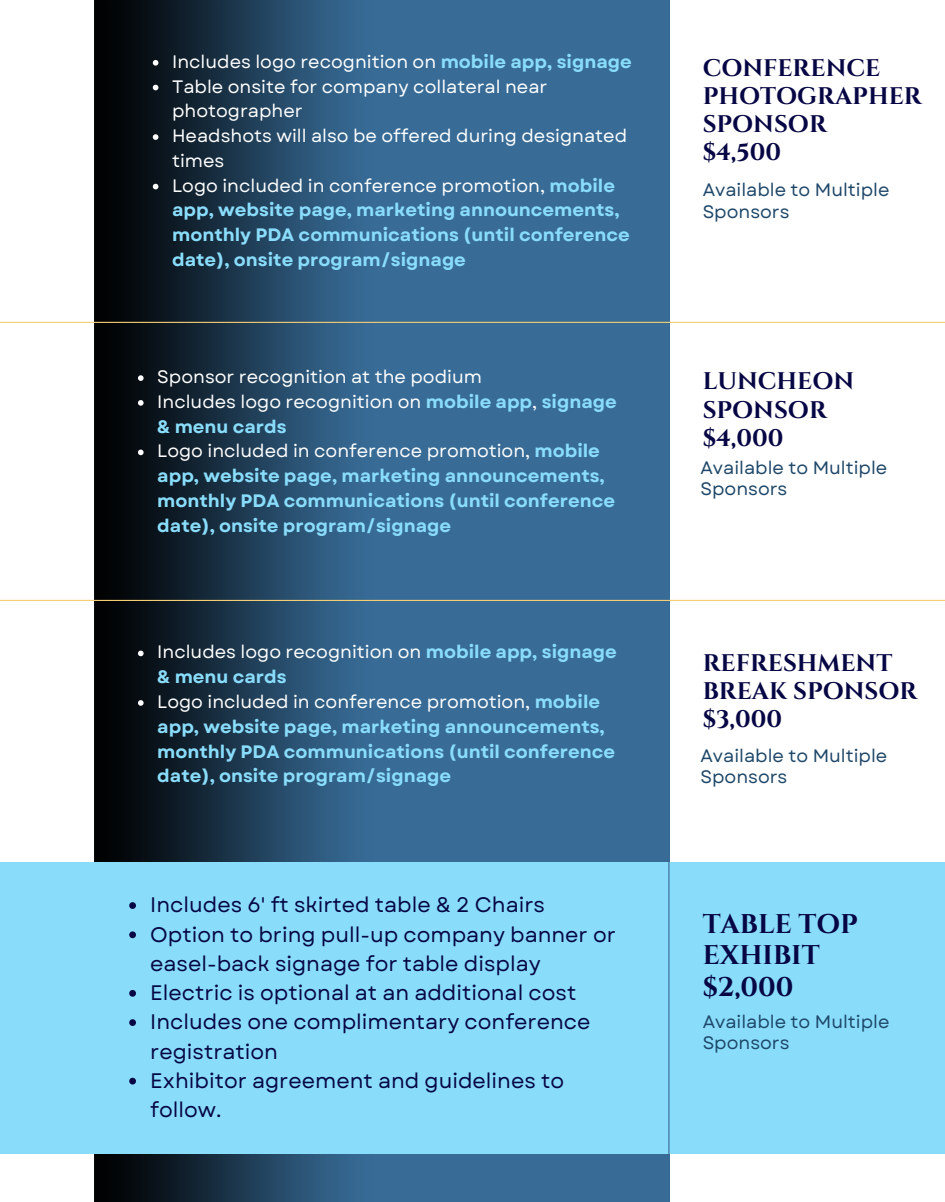
<style>
.page{position:relative;width:945px;height:1202px;background:#fff}
.page>*{position:absolute;margin:0;border:0;box-sizing:border-box;transform-origin:0 0}
.t1{font:700 27px/31.5px "Cinzel";color:#060644}
.t2{font:700 24px/28.2px "Cinzel";color:#060644}
.t3{font:21px/29.2px "Garet";color:#060644}
.t4{font:700 18px/24.8px "Garet";color:#89ddfb}
.t5{font:18px/24.8px "Garet";color:#fff}
.t6{font:18px/21.3px "Garet";color:#1e4769}
.s1{font-weight:700;color:#89ddfb}
.s2{font-weight:400;color:#fff}
</style>
<div class="page">
<img style="left:95px;top:0;width:619px;height:1201px">
<svg style="left:138px;top:375px;width:6px;height:6px"></svg>
<svg style="left:138px;top:400px;width:6px;height:6px"></svg>
<svg style="left:138px;top:449px;width:6px;height:6px"></svg>
<svg style="left:138px;top:650px;width:6px;height:6px"></svg>
<svg style="left:138px;top:700px;width:6px;height:5px"></svg>
<div style="left:0;top:862px;width:945px;height:291px;background:#89ddfb"></div>
<svg style="left:129px;top:902px;width:7px;height:7px"></svg>
<svg style="left:129px;top:931px;width:7px;height:7px"></svg>
<svg style="left:129px;top:990px;width:7px;height:6px"></svg>
<svg style="left:129px;top:1019px;width:7px;height:7px"></svg>
<svg style="left:129px;top:1077px;width:7px;height:7px"></svg>
<hr style="left:668px;top:813px;width:2px;height:388px;background:#386c97">
<hr style="left:0;top:600px;width:945px;height:1px;background:#f3cd74">
<svg style="left:153px;top:60px;width:5px;height:6px"></svg>
<svg style="left:153px;top:85px;width:5px;height:5px"></svg>
<svg style="left:153px;top:134px;width:5px;height:6px"></svg>
<svg style="left:153px;top:184px;width:5px;height:5px"></svg>
<hr style="left:0;top:322px;width:945px;height:1px;background:#f3cd74">
<p class="t5" style="left:172px;top:49px;width:461px">Includes logo recognition on <span class="s1">mobile app, signage</span></p>
<p class="t5" style="left:172px;top:74px;width:377px">Table onsite for company collateral near photographer</p>
<h1 class="t5" style="left:172px;top:123px;width:457px">Headshots will also be offered during designated times</h1>
<p class="t4" style="left:172px;top:173px;width:459px"><span class="s2">Logo included in conference promotion,</span> mobile app, website page, marketing announcements, monthly PDA communications (until conference date), onsite program/signage</p>
<p class="t5" style="left:157px;top:364px;width:326px">Sponsor recognition at the podium</p>
<p class="t5" style="left:157px;top:389px;width:461px">Includes logo recognition on <span class="s1">mobile app</span>, <span class="s1">signage &amp; menu cards</span></p>
<p class="t4" style="left:157px;top:439px;width:459px"><span class="s2">Logo included in conference promotion,</span> mobile app, website page, marketing announcements, monthly PDA communications (until conference date), onsite program/signage</p>
<p class="t4" style="left:157px;top:640px;width:461px"><span class="s2">Includes logo recognition on</span> mobile app, signage &amp; menu cards</p>
<p class="t4" style="left:157px;top:689px;width:459px"><span class="s2">Logo included in conference promotion,</span> mobile app, website page, marketing announcements, monthly PDA communications (until conference date), onsite program/signage</p>
<h2 class="t3" style="left:150px;top:890px;width:396px">Includes 6' ft skirted table &amp; 2 Chairs</h2>
<p class="t3" style="left:150px;top:919px;width:467px">Option to bring pull-up company banner or easel-back signage for table display</p>
<h2 class="t3" style="left:150px;top:978px;width:428px">Electric is optional at an additional cost</h2>
<p class="t3" style="left:150px;top:1007px;width:442px">Includes one complimentary conference registration</p>
<p class="t3" style="left:150px;top:1066px;width:415px">Exhibitor agreement and guidelines to follow.</p>
<p class="t2" style="left:703px;top:55px;width:221px">CONFERENCE<br>PHOTOGRAPHER<br>SPONSOR<br>$4,500</p>
<p class="t6" style="left:703px;top:179px;width:188px">Available to Multiple<br>Sponsors</p>
<p class="t2" style="left:703px;top:368px;width:153px">LUNCHEON<br>SPONSOR $4,000</p>
<p class="t6" style="left:701px;top:457px;width:188px">Available to Multiple<br>Sponsors</p>
<p class="t2" style="left:703px;top:649px;width:216px">REFRESHMENT<br>BREAK SPONSOR $3,000</p>
<p class="t6" style="left:701px;top:745px;width:188px">Available to Multiple<br>Sponsors</p>
<h2 class="t1" style="left:703px;top:909px;width:157px">TABLE TOP<br>EXHIBIT $2,000</h2>
<p class="t6" style="left:703px;top:1010px;width:188px">Available to Multiple<br>Sponsors</p>
</div>
